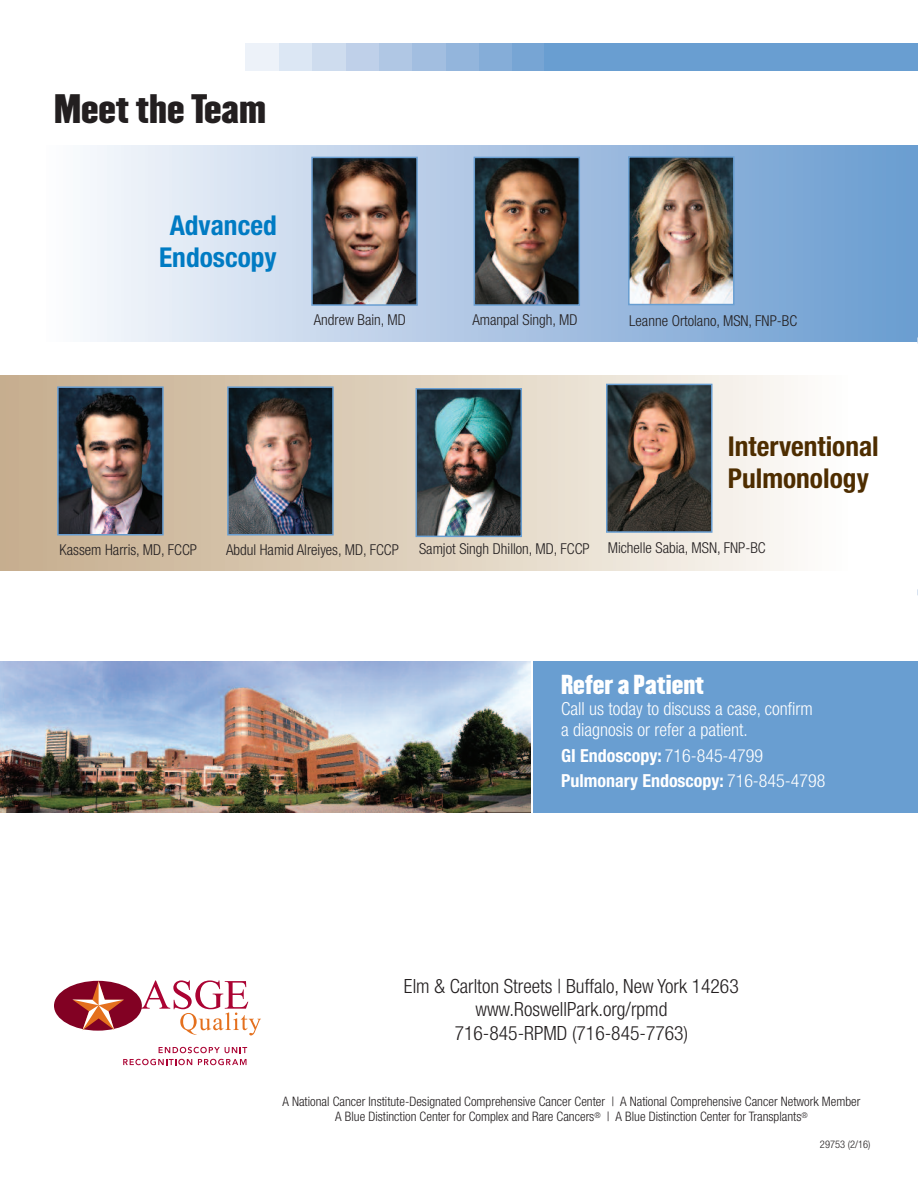
<style>
.page{position:relative;width:918px;height:1188px;background:#fff}
.page>*{position:absolute;margin:0;border:0;box-sizing:border-box;transform-origin:0 0}
.t1{font:36px "Champion HTF Welterweight";color:#231f20}
.t2{font:700 condensed 27.45px/31.5px "Helvetica Neue";color:#4e2d00}
.t3{font:700 condensed 27.45px/31.5px "Helvetica Neue";color:#007bc3;text-align:center}
.t4{font:24px "Champion HTF Welterweight";color:#fff}
.t5{font:300 condensed 19.65px/23.5px "Helvetica Neue LT Std";color:#231f20;text-align:center}
.t6{font:300 condensed 18px/21px "Helvetica Neue LT Std";color:#fff}
.t7{font:700 condensed 18px/25.5px "Helvetica Neue";color:#fff}
.t8{font:300 condensed 15px "Helvetica Neue LT Std";color:#231f20}
.t9{font:300 condensed 13.05px/15.8px "Helvetica Neue LT Std";color:#231f20;text-align:center}
.t10{font:300 condensed 10.5px "Helvetica Neue LT Std";color:#231f20}
.s1{font-family:"Helvetica Neue LT Std";font-weight:300}
</style>
<div class="page">
<div style="left:46px;top:145px;width:872px;height:197px;background:linear-gradient(to right,#faf9fc,#6899cf)"></div>
<div style="left:511px;top:43px;width:34px;height:27px;background:#77a5d4"></div>
<div style="left:544px;top:43px;width:374px;height:27px;background:#699ed1"></div>
<div style="left:478px;top:43px;width:34px;height:27px;background:#85add8"></div>
<div style="left:445px;top:43px;width:33px;height:28px;background:#93b5dc"></div>
<div style="left:412px;top:43px;width:33px;height:28px;background:#a2bee0"></div>
<div style="left:379px;top:43px;width:33px;height:28px;background:#b0c7e4"></div>
<div style="left:345px;top:43px;width:34px;height:28px;background:#bfd0e9"></div>
<div style="left:312px;top:43px;width:33px;height:28px;background:#cedcee"></div>
<div style="left:279px;top:43px;width:33px;height:27px;background:#dce7f4"></div>
<div style="left:245px;top:43px;width:34px;height:28px;background:#edf2f9"></div>
<img style="left:0;top:661px;width:531px;height:152px">
<img style="left:314px;top:160px;width:101px;height:143px">
<div style="left:311px;top:157px;width:107px;height:149px;border:2px solid #699ed1"></div>
<img style="left:477px;top:160px;width:100px;height:143px">
<div style="left:474px;top:157px;width:106px;height:149px;border:2px solid #699ed1"></div>
<div style="left:533px;top:662px;width:385px;height:151px;background:#699ed1"></div>
<div style="left:0;top:375px;width:847px;height:195px;background:linear-gradient(to right,#c5ac8a,#fcfbf8)"></div>
<img style="left:60px;top:389px;width:101px;height:144px">
<div style="left:57px;top:386px;width:107px;height:150px;border:2px solid #699ed1"></div>
<img style="left:230px;top:389px;width:101px;height:144px">
<div style="left:227px;top:386px;width:107px;height:150px;border:2px solid #699ed1"></div>
<img style="left:419px;top:391px;width:100px;height:143px">
<div style="left:416px;top:388px;width:106px;height:149px;border:2px solid #699ed1"></div>
<img style="left:631px;top:159px;width:101px;height:143px">
<div style="left:628px;top:156px;width:107px;height:149px;border:2px solid #699ed1"></div>
<img style="left:609px;top:387px;width:101px;height:143px">
<div style="left:606px;top:384px;width:107px;height:149px;border:2px solid #699ed1"></div>
<svg style="left:917px;top:338px;width:1px;height:257px"></svg>
<svg style="left:159px;top:1047px;width:88px;height:6px"></svg>
<svg style="left:123px;top:1059px;width:69px;height:6px"></svg>
<svg style="left:198px;top:1059px;width:49px;height:6px"></svg>
<svg style="left:141px;top:980px;width:120px;height:55px"></svg>
<div style="left:54px;top:981px;width:88px;height:50px;background:#820123;border-radius:50%"></div>
<svg style="left:73px;top:981px;width:51px;height:49px"></svg>
<h1 class="t1" style="left:54px;top:85px;width:214px">Meet the Team</h1>
<h2 class="t3" style="left:159px;top:208px;width:119px">Advanced<br>Endoscopy</h2>
<p class="t8" style="left:314px;top:311px;width:94px">Andrew Bain, MD</p>
<p class="t8" style="left:472px;top:311px;width:107px">Amanpal Singh, MD</p>
<p class="t8" style="left:629px;top:312px;width:169px">Leanne Ortolano, MSN, FNP-BC</p>
<h2 class="t2" style="left:728px;top:429px;width:153px">Interventional<br>Pulmonology</h2>
<p class="t8" style="left:60px;top:541px;width:139px">Kassem Harris, MD, FCCP</p>
<p class="t8" style="left:226px;top:541px;width:174px">Abdul Hamid Alreiyes, MD, FCCP</p>
<p class="t8" style="left:419px;top:540px;width:172px">Samjot Singh Dhillon, MD, FCCP</p>
<p class="t8" style="left:608px;top:540px;width:159px">Michelle Sabia, MSN, FNP-BC</p>
<h3 class="t4" style="left:561px;top:668px;width:145px">Refer a Patient</h3>
<h3 class="t6" style="left:561px;top:698px;width:253px">Call us today to discuss a case, confirm a diagnosis or refer a patient.</h3>
<h3 class="t7" style="left:561px;top:741px;width:266px">GI Endoscopy: <span class="s1">716-845-4799<br></span>Pulmonary Endoscopy: <span class="s1">716-845-4798</span></h3>
<h3 class="t5" style="left:404px;top:974px;width:336px">Elm &amp; Carlton Streets | Buffalo, New York 14263 www.RoswellPark.org/rpmd<br>716-845-RPMD (716-845-7763)</h3>
<p class="t9" style="left:282px;top:1093px;width:580px">A National Cancer Institute-Designated Comprehensive Cancer Center | A National Comprehensive Cancer Network Member<br>A Blue Distinction Center for Complex and Rare Cancers<sup>®</sup> | A Blue Distinction Center for Transplants<sup>®</sup></p>
<p class="t10" style="left:820px;top:1139px;width:52px">29753 (2/16)</p>
</div>
